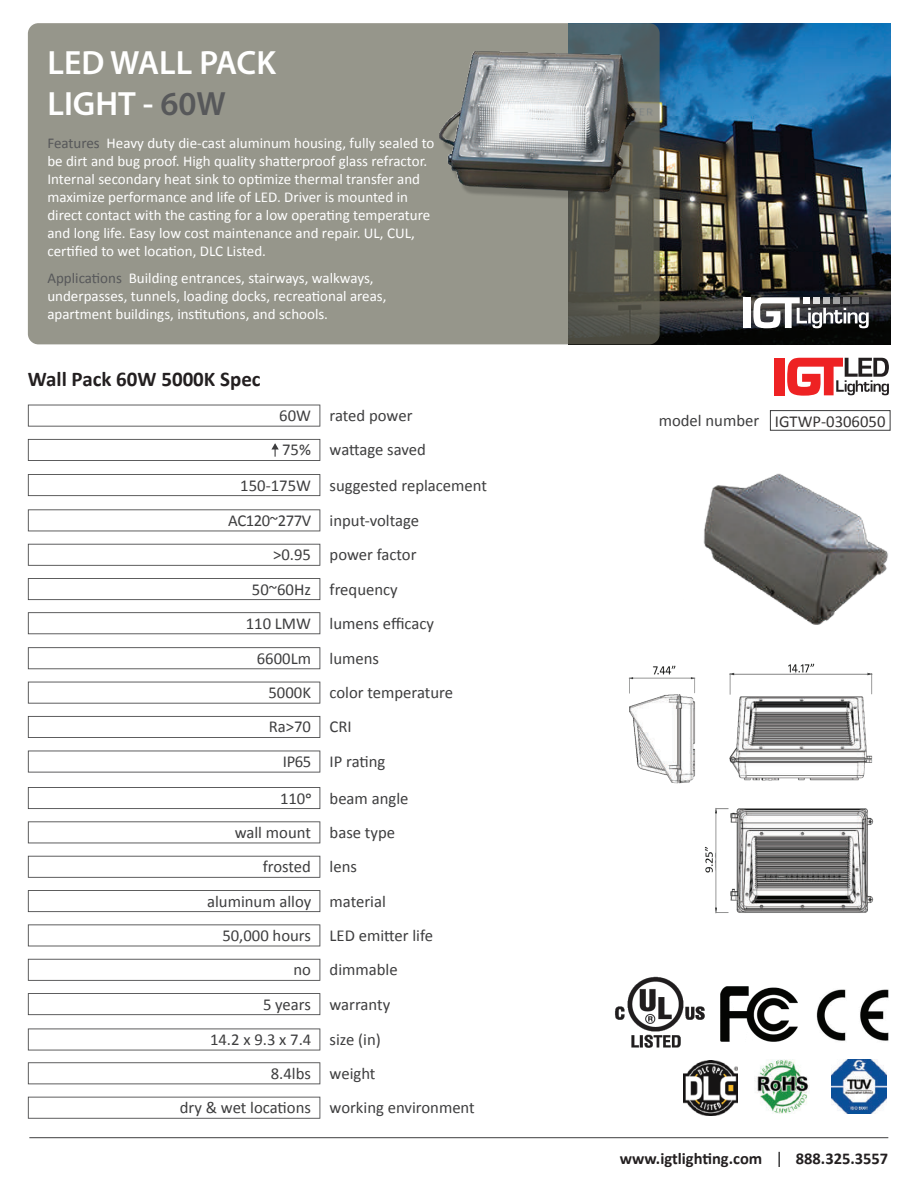
<style>
.page{position:relative;width:918px;height:1188px;background:#fff}
.page>*{position:absolute;margin:0;border:0;box-sizing:border-box;transform-origin:0 0}
.t1{font:600 33.75px/40.5px "Myriad Pro";color:#fff}
.t2{font:700 21px "Calibri";color:#231f20}
.t3{font:16.65px/34.3px "Calibri";color:#3e3e3f;text-align:right}
.t4{font:16.65px/34.3px "Calibri";letter-spacing:-.025em;color:#3e3e3f;text-align:right}
.t5{font:16.65px "Calibri";color:#373434}
.t6{font:16.65px "Calibri";letter-spacing:-.02em;color:#3e3e3f}
.t7{font:700 16.5px "Calibri";color:#231f20}
.t8{font:15px/18px "Calibri";color:#fff}
.s1{color:#57585a}
</style>
<div class="page">
<img style="left:653px;top:23px;width:237px;height:321px">
<svg style="left:28px;top:405px;width:292px;height:22px"></svg>
<svg style="left:28px;top:509px;width:292px;height:22px"></svg>
<svg style="left:28px;top:544px;width:292px;height:22px"></svg>
<svg style="left:28px;top:578px;width:292px;height:22px"></svg>
<svg style="left:28px;top:647px;width:292px;height:22px"></svg>
<svg style="left:28px;top:682px;width:292px;height:22px"></svg>
<svg style="left:28px;top:716px;width:292px;height:22px"></svg>
<svg style="left:28px;top:751px;width:292px;height:22px"></svg>
<svg style="left:28px;top:890px;width:292px;height:22px"></svg>
<svg style="left:28px;top:924px;width:292px;height:22px"></svg>
<svg style="left:28px;top:959px;width:292px;height:22px"></svg>
<svg style="left:28px;top:993px;width:292px;height:22px"></svg>
<svg style="left:28px;top:787px;width:292px;height:22px"></svg>
<svg style="left:28px;top:821px;width:292px;height:22px"></svg>
<svg style="left:28px;top:856px;width:292px;height:22px"></svg>
<svg style="left:28px;top:1029px;width:292px;height:21px"></svg>
<svg style="left:28px;top:1062px;width:292px;height:22px"></svg>
<svg style="left:28px;top:1097px;width:292px;height:22px"></svg>
<svg style="left:28px;top:612px;width:292px;height:22px"></svg>
<svg style="left:28px;top:474px;width:292px;height:22px"></svg>
<div style="left:770px;top:410px;width:121px;height:21px;border:1px solid #3e3e3f"></div>
<img style="left:721px;top:987px;width:76px;height:54px">
<img style="left:816px;top:989px;width:73px;height:52px">
<img style="left:756px;top:1059px;width:53px;height:55px">
<img style="left:831px;top:1059px;width:55px;height:55px">
<img style="left:683px;top:1061px;width:55px;height:54px">
<svg style="left:28px;top:23px;width:632px;height:321px;background:#8f8f85"></svg>
<svg style="left:28px;top:439px;width:292px;height:22px"></svg>
<svg style="left:753px;top:297px;width:116px;height:31px"></svg>
<div style="left:743px;top:297px;width:8px;height:31px;background:#fff"></div>
<img style="left:615px;top:976px;width:90px;height:72px">
<img style="left:442px;top:56px;width:202px;height:147px">
<img style="left:439px;top:51px;width:197px;height:142px">
<img style="left:703px;top:473px;width:185px;height:152px">
<img style="left:628px;top:663px;width:246px;height:251px">
<div style="left:774px;top:358px;width:10px;height:37px;background:#ee2223"></div>
<svg style="left:787px;top:358px;width:102px;height:38px"></svg>
<hr style="left:29px;top:1137px;width:859px;height:1px;background:#3e3e3f">
<svg style="left:778px;top:1152px;width:2px;height:15px"></svg>
<h1 class="t1" style="left:47px;top:42px;width:230px">LED WALL PACK<br>LIGHT - <span class="s1">60W</span></h1>
<p class="t8" style="left:47px;top:133px;width:389px"><span class="s1">Features</span> Heavy duty die-cast aluminum housing, fully sealed to be dirt and bug proof. High quality shatterproof glass refractor.<br>Internal secondary heat sink to optimize thermal transfer and maximize performance and life of LED. Driver is mounted in direct contact with the casting for a low operating temperature and long life. Easy low cost maintenance and repair. UL, CUL, certified to wet location, DLC Listed.</p>
<p class="t8" style="left:47px;top:268px;width:341px"><span class="s1">Applications</span> Building entrances, stairways, walkways, underpasses, tunnels, loading docks, recreational areas, apartment buildings, institutions, and schools.</p>
<h2 class="t2" style="left:28px;top:366px;width:234px">Wall Pack 60W 5000K Spec</h2>
<p class="t3" style="left:279px;top:397px;width:33px">60W</p>
<p class="t3" style="left:282px;top:432px;width:30px">75%</p>
<p class="t3" style="left:330px;top:397px;width:84px">rated power</p>
<p class="t3" style="left:330px;top:432px;width:98px">wattage saved</p>
<p class="t3" style="left:240px;top:467px;width:248px">150-175W suggested replacement</p>
<p class="t4" style="left:228px;top:502px;width:85px">AC120~277V &gt;0.95</p>
<p class="t3" style="left:252px;top:571px;width:61px">50~60Hz</p>
<p class="t3" style="left:330px;top:502px;width:91px">input-voltage</p>
<p class="t3" style="left:330px;top:537px;width:89px">power factor</p>
<p class="t3" style="left:330px;top:571px;width:70px">frequency</p>
<p class="t3" style="left:246px;top:605px;width:190px">110 LMW lumens efficacy</p>
<p class="t3" style="left:330px;top:640px;width:51px">lumens</p>
<p class="t3" style="left:330px;top:675px;width:125px">color temperature</p>
<p class="t3" style="left:330px;top:709px;width:24px">CRI</p>
<p class="t6" style="left:283px;top:751px;width:104px">IP65 IP rating</p>
<p class="t3" style="left:257px;top:640px;width:56px">6600Lm</p>
<p class="t3" style="left:269px;top:674px;width:44px">5000K</p>
<p class="t3" style="left:269px;top:709px;width:44px">Ra&gt;70</p>
<p class="t3" style="left:235px;top:780px;width:78px">110o<br>wall mount</p>
<p class="t3" style="left:330px;top:780px;width:80px">beam angle</p>
<p class="t3" style="left:330px;top:814px;width:67px">base type</p>
<p class="t3" style="left:263px;top:849px;width:96px">frosted lens</p>
<p class="t3" style="left:207px;top:883px;width:106px">aluminum alloy<br>50,000 hours</p>
<p class="t3" style="left:330px;top:883px;width:105px;text-align:left">material<br>LED emitter life</p>
<p class="t3" style="left:263px;top:952px;width:49px">no<br>5 years</p>
<p class="t3" style="left:330px;top:952px;width:70px;text-align:left">dimmable warranty</p>
<p class="t3" style="left:210px;top:1022px;width:172px">14.2 x 9.3 x 7.4 size (in)</p>
<p class="t3" style="left:271px;top:1055px;width:42px">8.4lbs</p>
<p class="t3" style="left:330px;top:1055px;width:47px">weight</p>
<p class="t3" style="left:180px;top:1090px;width:297px">dry &amp; wet locations working environment</p>
<p class="t3" style="left:659px;top:403px;width:102px">model number</p>
<p class="t5" style="left:775px;top:411px;width:112px">IGTWP-0306050</p>
<p class="t7" style="left:620px;top:1148px;width:144px">www.igtlighting.com</p>
<p class="t7" style="left:796px;top:1148px;width:94px">888.325.3557</p>
</div>
